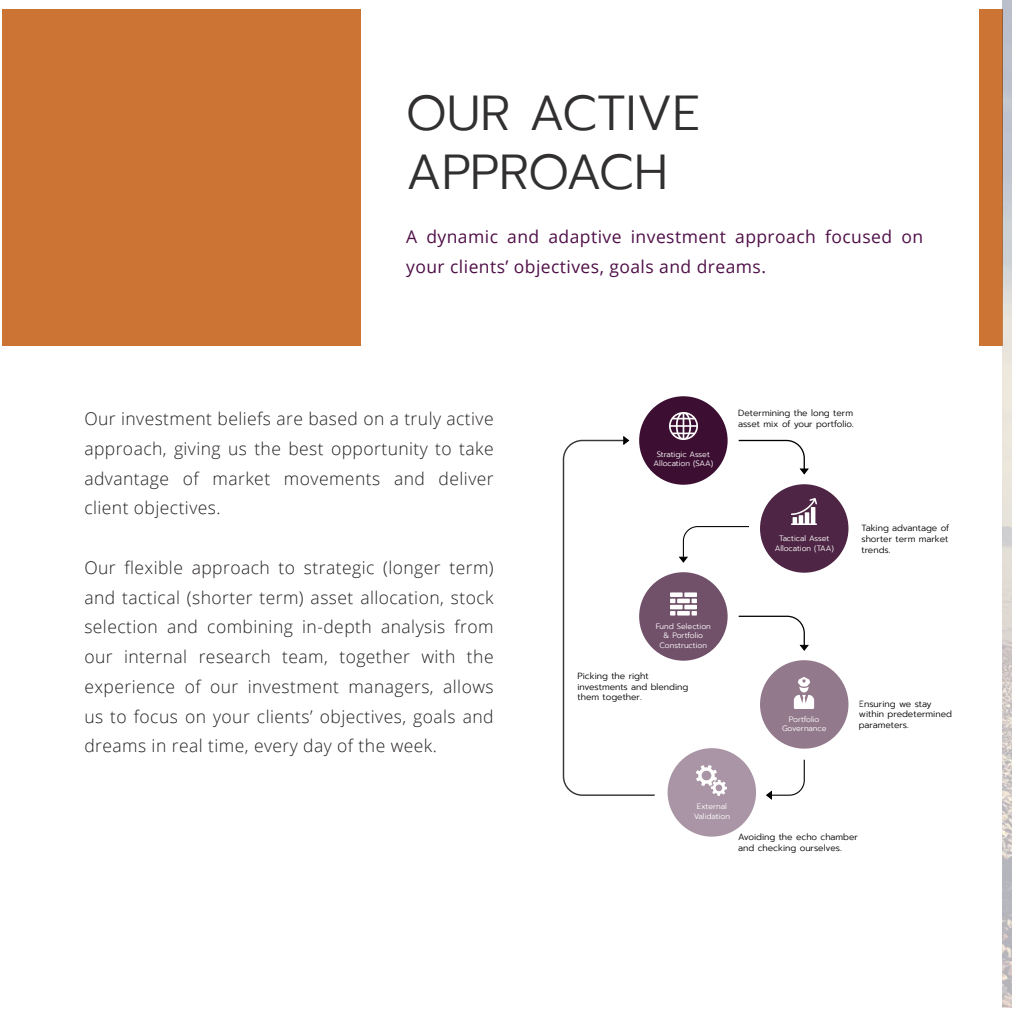
<style>
.page{position:relative;width:1012px;height:1012px;background:#fff}
.page>*{position:absolute;margin:0;border:0;box-sizing:border-box;transform-origin:0 0}
.t1{font:300 49px "Prompt";color:#312f30}
.Light_Size_9{font:300 17.5px/29.8px "Open Sans";letter-spacing:.025em;color:#231f20;text-align:justify}
.Light_Size_9-2{font:17.5px/29.8px "Open Sans";letter-spacing:.025em;color:#4f0f48}
.t2{font:300 8.92px/10.7px "Prompt";color:#000}
.t3{font:300 7.88px/9.5px "Prompt";color:#fff;text-align:center}
</style>
<div class="page">
<div style="left:2px;top:9px;width:1000px;height:337px;background:#cb7433"></div>
<div style="left:361px;top:0;width:617px;height:368px;background:#fff"></div>
<img style="left:1002px;top:0;width:10px;height:1008px">
<div style="left:754px;top:479px;width:100px;height:99px;background:#4e2544;border-radius:50%"></div>
<div style="left:749px;top:473px;width:111px;height:111px;border:11px solid #fff;border-radius:50%"></div>
<img style="left:792px;top:499px;width:25px;height:25px">
<div style="left:754px;top:655px;width:100px;height:99px;background:#92798c;border-radius:50%"></div>
<div style="left:749px;top:649px;width:111px;height:111px;border:11px solid #fff;border-radius:50%"></div>
<img style="left:793px;top:679px;width:22px;height:29px">
<div style="left:634px;top:567px;width:99px;height:99px;background:#715069;border-radius:50%"></div>
<div style="left:628px;top:561px;width:111px;height:111px;border:11px solid #fff;border-radius:50%"></div>
<img style="left:671px;top:592px;width:25px;height:24px">
<svg style="left:662px;top:743px;width:100px;height:99px;background:#b4a3b1"></svg>
<div style="left:657px;top:737px;width:110px;height:111px;border:11px solid #fff;border-radius:50%"></div>
<img style="left:697px;top:765px;width:16px;height:30px">
<div style="left:634px;top:391px;width:99px;height:99px;background:#3c0f32;border-radius:50%"></div>
<div style="left:628px;top:385px;width:111px;height:111px;border:11px solid #fff;border-radius:50%"></div>
<img style="left:670px;top:413px;width:27px;height:27px">
<svg style="left:713px;top:722px;width:92px;height:78px"></svg>
<svg style="left:562px;top:436px;width:94px;height:360px"></svg>
<svg style="left:732px;top:439px;width:77px;height:77px"></svg>
<svg style="left:679px;top:525px;width:71px;height:75px"></svg>
<svg style="left:696px;top:615px;width:113px;height:79px"></svg>
<p class="t1" style="left:406px;top:79px;width:296px">OUR ACTIVE</p>
<p class="t1" style="left:406px;top:138px;width:263px">APPROACH</p>
<p class="Light_Size_9-2" style="left:406px;top:221px;width:518px">A dynamic and adaptive investment approach focused on your clients’ objectives, goals and dreams.</p>
<p class="Light_Size_9" style="left:84px;top:403px;width:411px">Our investment beliefs are based on a truly active approach, giving us the best opportunity to take advantage of market movements and deliver client objectives.</p>
<p class="Light_Size_9" style="left:84px;top:552px;width:411px">Our flexible approach to strategic (longer term) and tactical (shorter term) asset allocation, stock selection and combining in-depth analysis from our internal research team, together with the experience of our investment managers, allows us to focus on your clients’ objectives, goals and dreams in real time, every day of the week.</p>
<p class="t3" style="left:654px;top:449px;width:61px">Stratigic Asset<br>Allocation (SAA)</p>
<p class="t2" style="left:738px;top:407px;width:117px">Determining the long term asset mix of your portfolio.</p>
<p class="t3" style="left:775px;top:534px;width:61px">Tactical Asset<br>Allocation (TAA)</p>
<p class="t2" style="left:861px;top:523px;width:89px;text-align:justify">Taking advantage of shorter term market trends.</p>
<p class="t3" style="left:656px;top:621px;width:57px">Fund Selection &amp; Portfolio<br>Construction</p>
<p class="t2" style="left:577px;top:671px;width:112px">Picking the right investments and blending them together.</p>
<p class="t3" style="left:782px;top:714px;width:46px">Portfolio<br>Governance</p>
<p class="t2" style="left:859px;top:698px;width:94px">Ensuring we stay within predetermined parameters.</p>
<p class="t3" style="left:694px;top:802px;width:38px">External<br>Validation</p>
<p class="t2" style="left:738px;top:832px;width:121px">Avoiding the echo chamber and checking ourselves.</p>
</div>
